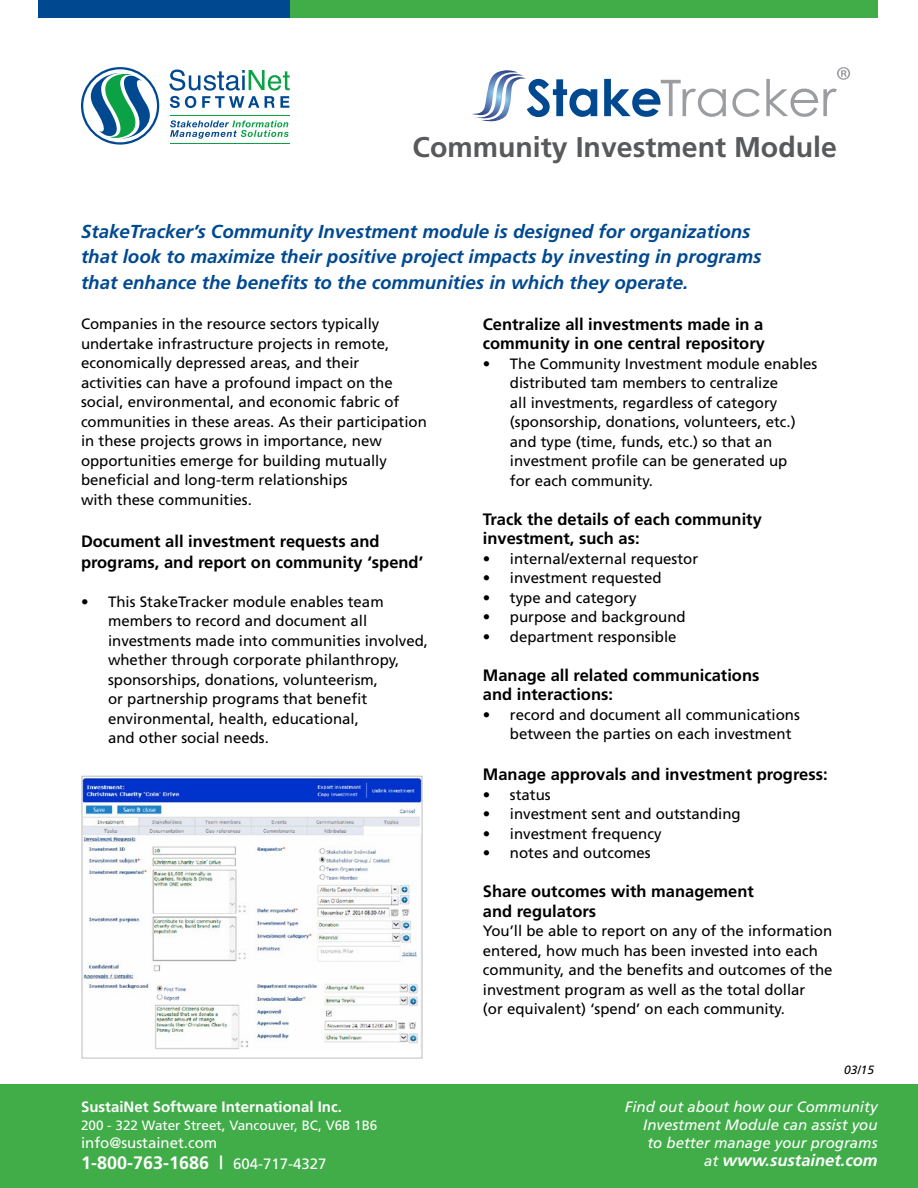
<style>
.page{position:relative;width:918px;height:1188px;background:#fff}
.page>*{position:absolute;margin:0;border:0;box-sizing:border-box;transform-origin:0 0}
.t1{font:700 28.5px "Frutiger";color:#58595b}
.t2{font:italic 700 18.75px/25.5px "Frutiger";color:#004990}
.t3{font:700 18px "Frutiger";color:#fff}
.t4{font:700 16.5px/19.5px "Frutiger";color:#000}
.t5{font:italic 700 16.5px "Frutiger LT";color:#fff}
.t6{font:15px/19.5px "Frutiger";color:#000}
.t7{font:italic 15px/18px "Frutiger LT";color:#fff;text-align:justify}
.t8{font:700 15px "Frutiger";color:#fff}
.t9{font:15px "Frutiger";color:#fff}
.t10{font:13.5px "Frutiger";color:#fff}
.t11{font:italic 12px "Frutiger";color:#000}
.s1{font-weight:400;font-size:15px}
</style>
<div class="page">
<div style="left:0;top:1084px;width:918px;height:104px;background:#41ad49"></div>
<img style="left:84px;top:778px;width:336px;height:272px">
<div style="left:82px;top:776px;width:340px;height:282px;border:1px solid #bcbec0"></div>
<div style="left:38px;top:0;width:252px;height:17px;background:#004990"></div>
<div style="left:290px;top:0;width:588px;height:17px;background:#41ad49"></div>
<svg style="left:732px;top:89px;width:28px;height:28px"></svg>
<svg style="left:604px;top:79px;width:122px;height:38px"></svg>
<svg style="left:472px;top:70px;width:125px;height:52px"></svg>
<svg style="left:766px;top:67px;width:84px;height:50px"></svg>
<svg style="left:81px;top:67px;width:78px;height:78px"></svg>
<svg style="left:84px;top:72px;width:73px;height:68px"></svg>
<svg style="left:169px;top:70px;width:121px;height:38px"></svg>
<hr style="left:170px;top:115px;width:119px;height:1px;background:#0aa245">
<hr style="left:170px;top:143px;width:119px;height:1px;background:#0aa245">
<svg style="left:170px;top:120px;width:119px;height:19px"></svg>
<h1 class="t1" style="left:413px;top:131px;width:426px">Community Investment Module</h1>
<p class="t2" style="left:81px;top:218px;width:682px">StakeTracker’s Community Investment module is designed for organizations that look to maximize their positive project impacts by investing in programs that enhance the benefits to the communities in which they operate.</p>
<p class="t4" style="left:483px;top:314px;width:284px">Centralize all investments made in a community in one central repository</p>
<p class="t6" style="left:510px;top:354px;width:309px;text-indent:-27px">• The Community Investment module enables distributed tam members to centralize<br>all investments, regardless of category (sponsorship, donations, volunteers, etc.) and type (time, funds, etc.) so that an investment profile can be generated up<br>for each community.</p>
<p class="t4" style="left:483px;top:509px;width:281px">Track the details of each community investment, such as:</p>
<p class="t6" style="left:483px;top:549px;width:217px">• internal/external requestor</p>
<p class="t6" style="left:483px;top:568px;width:180px">• investment requested</p>
<p class="t6" style="left:483px;top:588px;width:155px">• type and category</p>
<p class="t6" style="left:483px;top:607px;width:204px">• purpose and background</p>
<p class="t6" style="left:483px;top:627px;width:195px">• department responsible</p>
<p class="t4" style="left:483px;top:665px;width:278px">Manage all related communications and interactions:</p>
<p class="t6" style="left:510px;top:705px;width:292px;text-indent:-27px">• record and document all communications between the parties on each investment</p>
<p class="t4" style="left:483px;top:765px;width:346px">Manage approvals and investment progress:</p>
<p class="t6" style="left:483px;top:785px;width:69px">• status</p>
<p class="t6" style="left:483px;top:804px;width:259px">• investment sent and outstanding</p>
<p class="t6" style="left:483px;top:824px;width:180px">• investment frequency</p>
<p class="t6" style="left:483px;top:843px;width:169px">• notes and outcomes</p>
<p class="t4" style="left:483px;top:882px;width:273px">Share outcomes with management and regulators</p>
<p class="t6" style="left:483px;top:921px;width:351px">You’ll be able to report on any of the information entered, how much has been invested into each community, and the benefits and outcomes of the investment program as well as the total dollar<br>(or equivalent) ‘spend’ on each community.</p>
<p class="t6" style="left:81px;top:314px;width:347px">Companies in the resource sectors typically undertake infrastructure projects in remote, economically depressed areas, and their<br>activities can have a profound impact on the social, environmental, and economic fabric of communities in these areas. As their participation in these projects grows in importance, new opportunities emerge for building mutually beneficial and long-term relationships<br>with these communities.</p>
<p class="t4" style="left:81px;top:530px;width:344px;line-height:21px">Document all investment requests and programs, and report on community ‘spend’</p>
<p class="t6" style="left:108px;top:592px;width:322px;text-indent:-27px">• This StakeTracker module enables team members to record and document all investments made into communities involved, whether through corporate philanthropy, sponsorships, donations, volunteerism,<br>or partnership programs that benefit environmental, health, educational,<br>and other social needs.</p>
<p class="t11" style="left:844px;top:1063px;width:32px">03/15</p>
<p class="t8" style="left:81px;top:1098px;width:262px">SustaiNet Software International Inc.</p>
<p class="t10" style="left:81px;top:1117px;width:298px">200 - 322 Water Street, Vancouver, BC, V6B 1B6</p>
<p class="t9" style="left:81px;top:1134px;width:138px">info@sustainet.com</p>
<p class="t3" style="left:81px;top:1152px;width:247px">1-800-763-1686 | <span class="s1">604-717-4327</span></p>
<p class="t7" style="left:643px;top:1098px;width:236px;text-indent:-18px">Find out about how our Community Investment Module can assist you to better manage your programs</p>
<p class="t5" style="left:704px;top:1150px;width:175px"><span class="s1">at</span> www.sustainet.com</p>
</div>
